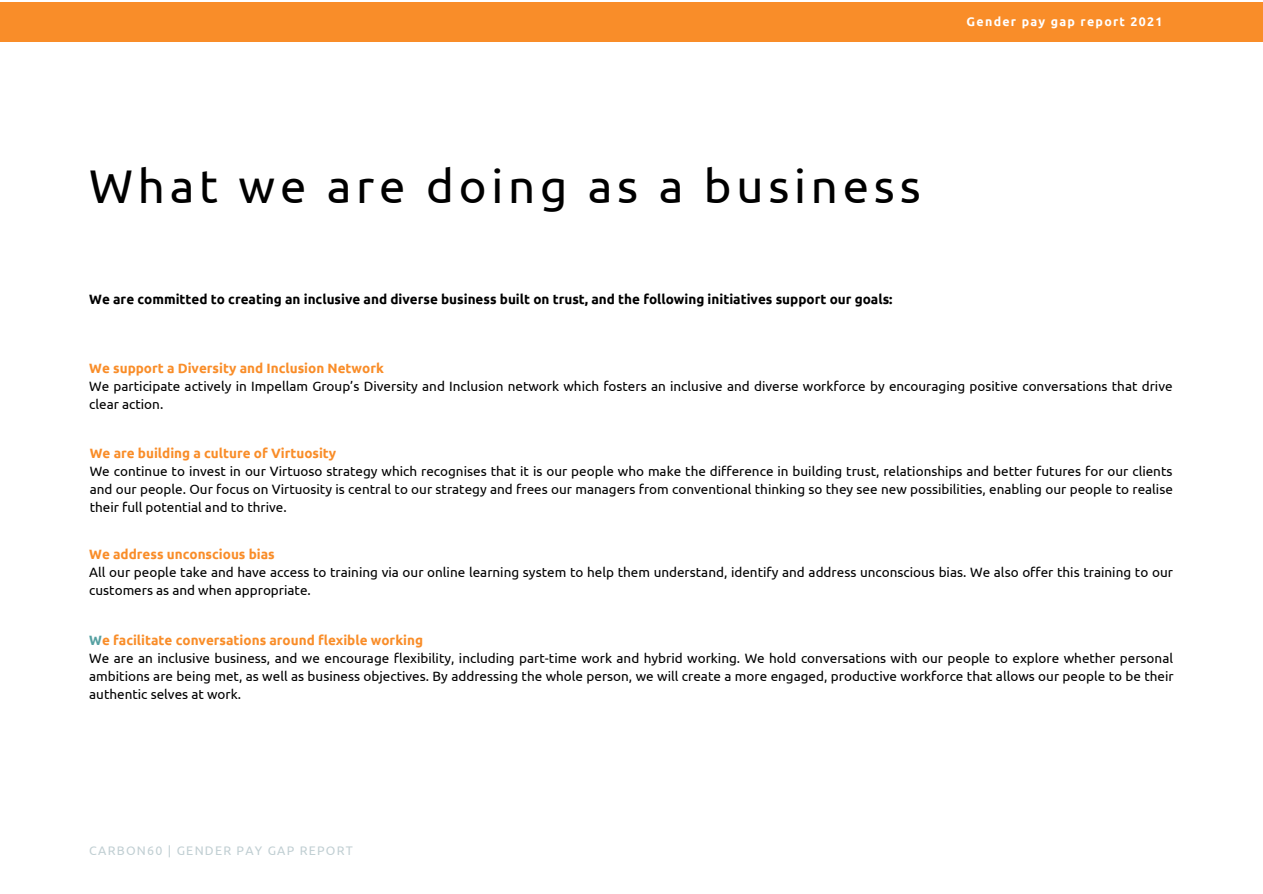
<style>
.page{position:relative;width:1263px;height:894px;background:#fff}
.page>*{position:absolute;margin:0;border:0;box-sizing:border-box;transform-origin:0 0}
.t1{font:47.25px "Ubuntu";letter-spacing:.1em;color:#000}
.t2{font:13.5px/18px "Ubuntu";color:#000}
.t3{font:700 13.5px "Ubuntu";color:#f98d29}
.t4{font:700 13.5px "Ubuntu";color:#000}
.t5{font:12.45px "Ubuntu";letter-spacing:.1em;color:#c1cfd3}
.t6{font:700 12.45px "Ubuntu";letter-spacing:.1em;color:#fff}
.s1{color:#55a0a1}
</style>
<div class="page">
<div style="left:0;top:2px;width:1263px;height:39px;background:#f98d29"></div>
<p class="t6" style="left:967px;top:14px;width:197px">Gender pay gap report 2021</p>
<p class="t1" style="left:89px;top:159px;width:833px">What we are doing as a business</p>
<p class="t4" style="left:89px;top:291px;width:805px">We are committed to creating an inclusive and diverse business built on trust, and the following initiatives support our goals:</p>
<p class="t3" style="left:89px;top:360px;width:296px">We support a Diversity and Inclusion Network</p>
<p class="t2" style="left:89px;top:376px;width:1085px">We participate actively in Impellam Group’s Diversity and Inclusion network which fosters an inclusive and diverse workforce by encouraging positive conversations that drive clear action.</p>
<p class="t3" style="left:90px;top:445px;width:248px">We are building a culture of Virtuosity</p>
<p class="t2" style="left:90px;top:462px;width:1085px;text-align:justify">We continue to invest in our Virtuoso strategy which recognises that it is our people who make the difference in building trust, relationships and better futures for our clients and our people. Our focus on Virtuosity is central to our strategy and frees our managers from conventional thinking so they see new possibilities, enabling our people to realise their full potential and to thrive.</p>
<p class="t3" style="left:89px;top:546px;width:187px">We address unconscious bias</p>
<p class="t2" style="left:89px;top:563px;width:1085px">All our people take and have access to training via our online learning system to help them understand, identify and address unconscious bias. We also offer this training to our customers as and when appropriate.</p>
<p class="t3" style="left:89px;top:632px;width:335px"><span class="s1">W</span>e facilitate conversations around flexible working</p>
<p class="t2" style="left:89px;top:648px;width:1086px;text-align:justify">We are an inclusive business, and we encourage flexibility, including part-time work and hybrid working. We hold conversations with our people to explore whether personal ambitions are being met, as well as business objectives. By addressing the whole person, we will create a more engaged, productive workforce that allows our people to be their authentic selves at work.</p>
<p class="t5" style="left:89px;top:843px;width:265px">CARBON60 | GENDER PAY GAP REPORT</p>
</div>
